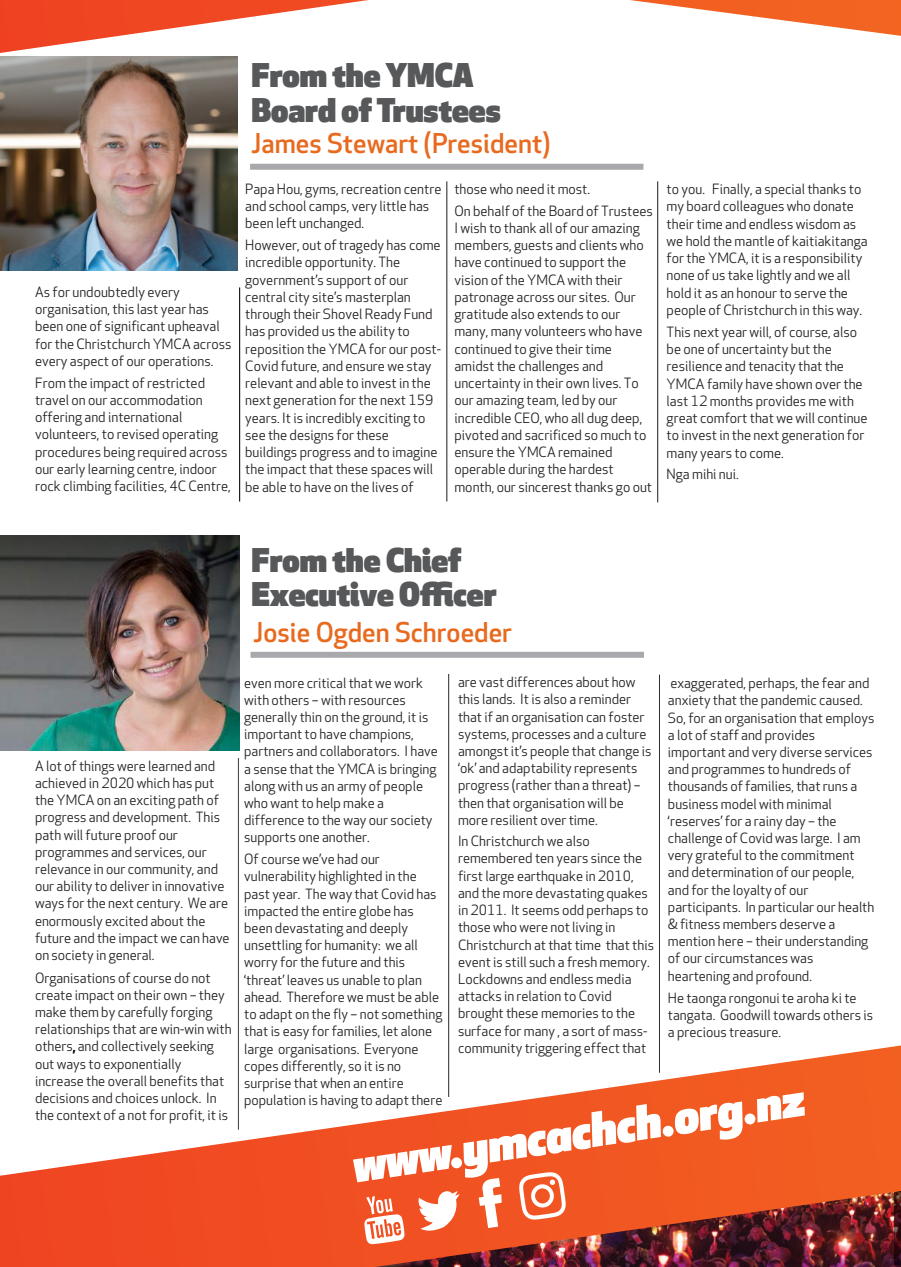
<style>
.page{position:relative;width:901px;height:1267px;background:#fff}
.page>*{position:absolute;margin:0;border:0;box-sizing:border-box;transform-origin:0 0}
.t1{font:italic 900 46.2px "Apex New";color:#fff}
.t2{font:900 31.95px/34.5px "Apex New";color:#57585a}
.t3{font:500 26.7px "Apex New";color:#e86a1f}
.t4{font:13.8px/17.2px "Apex New";color:#231f20}
</style>
<div class="page">
<svg style="left:0;top:915px;width:901px;height:351px"></svg>
<div style="left:250px;top:651px;width:394px;height:6px;background:#a8a9ad"></div>
<div style="left:250px;top:164px;width:393px;height:6px;background:#a8a9ad"></div>
<hr style="left:238px;top:758px;width:1px;height:371px;background:#231f20">
<hr style="left:657px;top:181px;width:1px;height:321px;background:#231f20">
<svg style="left:630px;top:0;width:271px;height:36px"></svg>
<svg style="left:364px;top:1195px;width:41px;height:49px"></svg>
<svg style="left:417px;top:1188px;width:43px;height:45px"></svg>
<svg style="left:479px;top:1177px;width:22px;height:50px"></svg>
<svg style="left:519px;top:1172px;width:47px;height:47px"></svg>
<hr style="left:446px;top:181px;width:1px;height:320px;background:#231f20">
<hr style="left:448px;top:674px;width:1px;height:422px;background:#231f20">
<hr style="left:659px;top:674px;width:1px;height:398px;background:#231f20">
<img style="left:0;top:56px;width:238px;height:214px">
<svg style="left:0;top:0;width:368px;height:53px"></svg>
<svg style="left:894px;top:0;width:7px;height:3px"></svg>
<svg style="left:894px;top:1264px;width:7px;height:3px"></svg>
<hr style="left:239px;top:287px;width:1px;height:214px;background:#231f20">
<img style="left:0;top:535px;width:239px;height:215px">
<p class="t4" style="left:35px;top:284px;width:198px">As for undoubtedly every organisation, this last year has been one of significant upheaval for the Christchurch YMCA across every aspect of our operations.</p>
<p class="t4" style="left:35px;top:374px;width:197px">From the impact of restricted travel on our accommodation offering and international volunteers, to revised operating procedures being required across our early learning centre, indoor rock climbing facilities, 4C Centre,</p>
<h2 class="t2" style="left:251px;top:58px;width:251px">From the YMCA<br>Board of Trustees</h2>
<h3 class="t3" style="left:251px;top:125px;width:301px">James Stewart (President)</h3>
<p class="t4" style="left:245px;top:180px;width:198px">Papa Hou, gyms, recreation centre and school camps, very little has been left unchanged.</p>
<p class="t4" style="left:245px;top:237px;width:197px">However, out of tragedy has come incredible opportunity. The government’s support of our central city site’s masterplan through their Shovel Ready Fund has provided us the ability to reposition the YMCA for our post-<br>Covid future, and ensure we stay relevant and able to invest in the next generation for the next 159 years. It is incredibly exciting to see the designs for these buildings progress and to imagine the impact that these spaces will be able to have on the lives of</p>
<p class="t4" style="left:454px;top:178px;width:200px;line-height:21.8px">those who need it most.<br>On behalf of the Board of Trustees</p>
<p class="t4" style="left:454px;top:220px;width:199px">I wish to thank all of our amazing members, guests and clients who have continued to support the vision of the YMCA with their patronage across our sites. Our gratitude also extends to our many, many volunteers who have continued to give their time amidst the challenges and uncertainty in their own lives. To our amazing team, led by our incredible CEO, who all dug deep, pivoted and sacrificed so much to ensure the YMCA remained operable during the hardest month, our sincerest thanks go out</p>
<p class="t4" style="left:666px;top:181px;width:203px">to you. Finally, a special thanks to my board colleagues who donate their time and endless wisdom as we hold the mantle of kaitiakitanga for the YMCA, it is a responsibility none of us take lightly and we all hold it as an honour to serve the people of Christchurch in this way.</p>
<p class="t4" style="left:666px;top:324px;width:202px">This next year will, of course, also be one of uncertainty but the resilience and tenacity that the<br>YMCA family have shown over the last 12 months provides me with great comfort that we will continue to invest in the next generation for many years to come.</p>
<p class="t4" style="left:666px;top:466px;width:74px">Nga mihi nui.</p>
<p class="t4" style="left:35px;top:757px;width:196px">A lot of things were learned and achieved in 2020 which has put the YMCA on an exciting path of progress and development. This path will future proof our programmes and services, our relevance in our community, and our ability to deliver in innovative ways for the next century. We are enormously excited about the future and the impact we can have on society in general.</p>
<p class="t4" style="left:35px;top:969px;width:198px">Organisations of course do not create impact on their own – they make them by carefully forging relationships that are win-win with others, and collectively seeking out ways to exponentially increase the overall benefits that decisions and choices unlock. In the context of a not for profit, it is</p>
<h2 class="t2" style="left:251px;top:542px;width:246px">From the Chief<br>Executive Officer</h2>
<h3 class="t3" style="left:254px;top:614px;width:260px">Josie Ogden Schroeder</h3>
<p class="t4" style="left:458px;top:674px;width:195px">are vast differences about how this lands. It is also a reminder that if an organisation can foster systems, processes and a culture amongst it’s people that change is ‘ok’ and adaptability represents progress (rather than a threat) – then that organisation will be more resilient over time.</p>
<p class="t4" style="left:458px;top:833px;width:197px">In Christchurch we also remembered ten years since the first large earthquake in 2010, and the more devastating quakes in 2011. It seems odd perhaps to those who were not living in<br>Christchurch at that time that this event is still such a fresh memory.<br>Lockdowns and endless media attacks in relation to Covid brought these memories to the surface for many , a sort of mass&shy;community triggering effect that</p>
<p class="t4" style="left:244px;top:674px;width:195px">even more critical that we work with others – with resources generally thin on the ground, it is important to have champions, partners and collaborators. I have a sense that the YMCA is bringing along with us an army of people who want to help make a difference to the way our society supports one another.</p>
<p class="t4" style="left:244px;top:851px;width:200px">Of course we’ve had our vulnerability highlighted in the past year. The way that Covid has impacted the entire globe has been devastating and deeply unsettling for humanity: we all worry for the future and this ‘threat’ leaves us unable to plan ahead. Therefore we must be able to adapt on the fly – not something that is easy for families, let alone large organisations. Everyone copes differently, so it is no surprise that when an entire population is having to adapt there</p>
<p class="t4" style="left:668px;top:675px;width:208px">exaggerated, perhaps, the fear and anxiety that the pandemic caused.<br>So, for an organisation that employs a lot of staff and provides important and very diverse services and programmes to hundreds of thousands of families, that runs a business model with minimal ‘reserves’ for a rainy day – the challenge of Covid was large. I am very grateful to the commitment and determination of our people, and for the loyalty of our participants. In particular our health &amp; fitness members deserve a mention here – their understanding of our circumstances was heartening and profound.</p>
<p class="t4" style="left:668px;top:989px;width:207px">He taonga rongonui te aroha ki te tangata. Goodwill towards others is a precious treasure.</p>
<h1 class="t1" style="left:348px;top:1137px;width:458px;rotate:-9deg">www.ymcachch.org.nz</h1>
</div>
